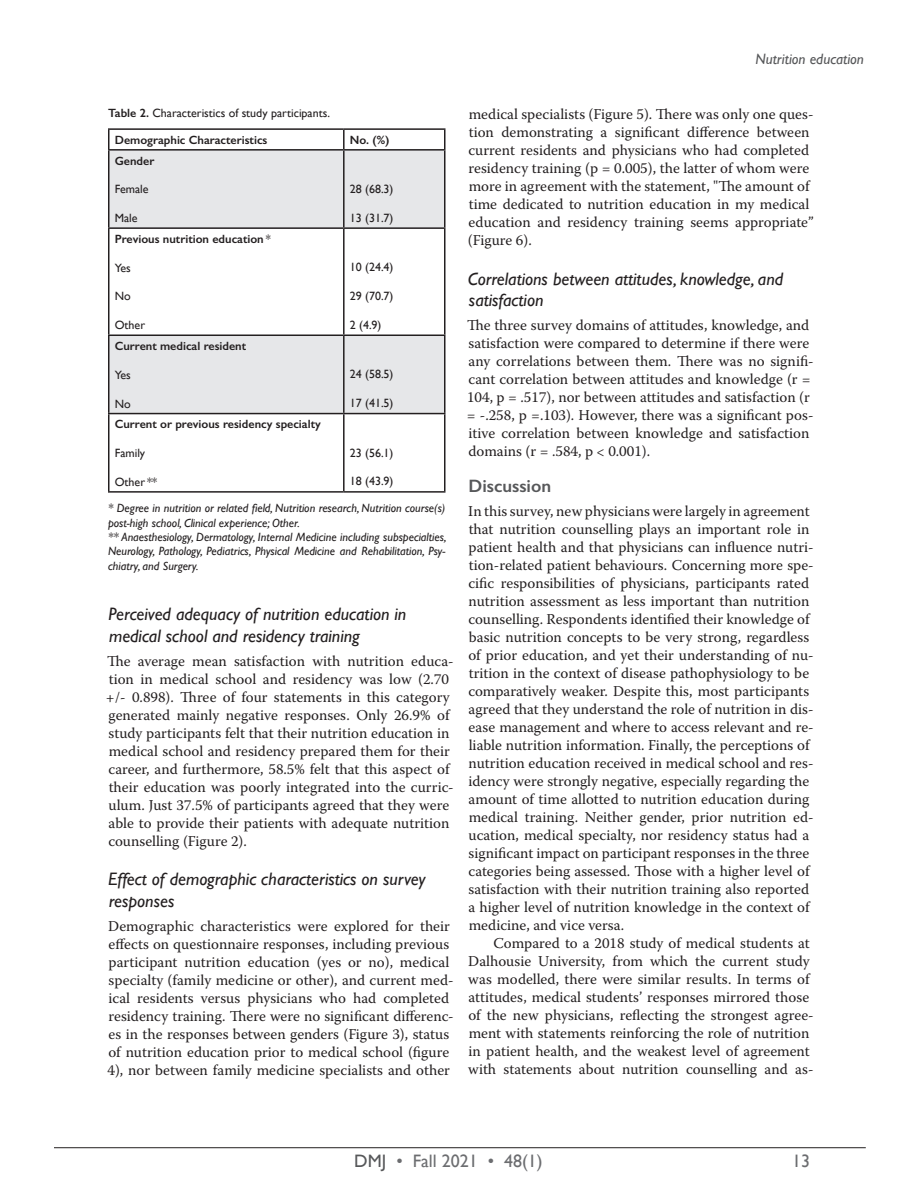
<style>
.page{position:relative;width:918px;height:1188px;background:#fff}
.page>*{position:absolute;margin:0;border:0;box-sizing:border-box;transform-origin:0 0}
.Subsection_Titles{font:italic 18px/21.6px "Gill Sans";color:#231f20}
.t1{font:18px "Gill Sans";color:#6c6d70}
.Section_Titles{font:600 18px "Gill Sans";color:#57585a}
.No_Dropcap___No_Inde{font:15px/18px "Warnock Pro";color:#231f20}
.With_Indent{font:15px/18px "Warnock Pro";color:#231f20}
.t2{font:italic 15px "Gill Sans";color:#57585a}
.Figure_Text{font:italic 12px/14.4px "Gill Sans";color:#231f20}
.Regular_Table_Text{font:600 12px "Gill Sans";color:#231f20}
.Regular_Table_Text-2{font:12px "Gill Sans";color:#231f20}
.Figure_Text-2{font:12px "Gill Sans";color:#231f20}
.s1{font-weight:600}
.s2{font-weight:400}
.s3{color:#57585a}
</style>
<div class="page">
<hr style="left:54px;top:1147px;width:812px;height:1px;background:#231f20">
<svg style="left:110px;top:151px;width:334px;height:262px;fill:#e6e7e9"></svg>
<hr style="left:108px;top:128px;width:236px;height:2px;background:#231f20">
<svg style="left:108px;top:130px;width:2px;height:19px"></svg>
<hr style="left:344px;top:128px;width:102px;height:2px;background:#231f20">
<svg style="left:343px;top:130px;width:2px;height:19px"></svg>
<svg style="left:444px;top:130px;width:2px;height:19px"></svg>
<hr style="left:108px;top:149px;width:236px;height:2px;background:#231f20">
<hr style="left:108px;top:151px;width:2px;height:76px;background:#231f20">
<hr style="left:344px;top:149px;width:102px;height:2px;background:#231f20">
<hr style="left:343px;top:151px;width:2px;height:76px;background:#231f20">
<hr style="left:444px;top:151px;width:2px;height:76px;background:#231f20">
<hr style="left:108px;top:227px;width:236px;height:2px;background:#231f20">
<hr style="left:108px;top:229px;width:2px;height:106px;background:#231f20">
<hr style="left:344px;top:227px;width:102px;height:2px;background:#231f20">
<hr style="left:343px;top:229px;width:2px;height:106px;background:#231f20">
<hr style="left:444px;top:229px;width:2px;height:106px;background:#231f20">
<hr style="left:108px;top:335px;width:236px;height:1px;background:#231f20">
<hr style="left:108px;top:336px;width:2px;height:77px;background:#231f20">
<hr style="left:344px;top:335px;width:102px;height:1px;background:#231f20">
<hr style="left:343px;top:336px;width:2px;height:77px;background:#231f20">
<hr style="left:444px;top:336px;width:2px;height:77px;background:#231f20">
<hr style="left:108px;top:413px;width:236px;height:1px;background:#231f20">
<hr style="left:108px;top:414px;width:2px;height:77px;background:#231f20">
<hr style="left:344px;top:413px;width:102px;height:1px;background:#231f20">
<hr style="left:343px;top:414px;width:2px;height:77px;background:#231f20">
<hr style="left:444px;top:414px;width:2px;height:77px;background:#231f20">
<hr style="left:108px;top:491px;width:236px;height:2px;background:#231f20">
<hr style="left:344px;top:491px;width:102px;height:2px;background:#231f20">
<p class="t2" style="left:755px;top:51px;width:110px">Nutrition education</p>
<p class="Figure_Text-2" style="left:108px;top:106px;width:224px"><span class="s1">Table 2.</span> Characteristics of study participants.</p>
<p class="Regular_Table_Text" style="left:115px;top:133px;width:154px">Demographic Characteristics</p>
<p class="Regular_Table_Text" style="left:350px;top:133px;width:41px">No. (%)</p>
<p class="Regular_Table_Text" style="left:115px;top:153px;width:41px">Gender</p>
<p class="Regular_Table_Text-2" style="left:115px;top:182px;width:35px">Female</p>
<p class="Regular_Table_Text-2" style="left:115px;top:211px;width:24px">Male</p>
<p class="Regular_Table_Text-2" style="left:350px;top:182px;width:45px">28 (68.3)</p>
<p class="Regular_Table_Text-2" style="left:350px;top:211px;width:45px">13 (31.7)</p>
<p class="Regular_Table_Text" style="left:115px;top:232px;width:158px">Previous nutrition education <span class="s2">*</span></p>
<p class="Regular_Table_Text-2" style="left:115px;top:261px;width:18px">Yes</p>
<p class="Regular_Table_Text-2" style="left:115px;top:289px;width:17px">No</p>
<p class="Regular_Table_Text-2" style="left:115px;top:318px;width:32px">Other</p>
<p class="Regular_Table_Text" style="left:115px;top:339px;width:133px">Current medical resident</p>
<p class="Regular_Table_Text-2" style="left:115px;top:368px;width:18px">Yes</p>
<p class="Regular_Table_Text-2" style="left:115px;top:396px;width:17px">No</p>
<p class="Regular_Table_Text-2" style="left:350px;top:260px;width:45px">10 (24.4)</p>
<p class="Regular_Table_Text-2" style="left:350px;top:289px;width:45px">29 (70.7)</p>
<p class="Regular_Table_Text-2" style="left:350px;top:318px;width:33px">2 (4.9)</p>
<p class="Regular_Table_Text-2" style="left:350px;top:367px;width:45px">24 (58.5)</p>
<p class="Regular_Table_Text-2" style="left:350px;top:396px;width:45px">17 (41.5)</p>
<p class="Regular_Table_Text" style="left:115px;top:417px;width:208px">Current or previous residency specialty</p>
<p class="Regular_Table_Text-2" style="left:115px;top:446px;width:32px">Family</p>
<p class="Regular_Table_Text-2" style="left:115px;top:475px;width:44px">Other **</p>
<p class="Regular_Table_Text-2" style="left:350px;top:446px;width:45px">23 (56.1)</p>
<p class="Regular_Table_Text-2" style="left:350px;top:474px;width:45px">18 (43.9)</p>
<p class="Figure_Text" style="left:108px;top:501px;width:339px">* Degree in nutrition or related field, Nutrition research, Nutrition course(s) post-high school, Clinical experience; Other.</p>
<p class="Figure_Text" style="left:108px;top:530px;width:340px;text-align:justify">** Anaesthesiology, Dermatology, Internal Medicine including subspecialties, Neurology, Pathology, Pediatrics, Physical Medicine and Rehabilitation, Psy&shy;chiatry, and Surgery.</p>
<p class="Subsection_Titles" style="left:109px;top:603px;width:299px">Perceived adequacy of nutrition education in medical school and residency training</p>
<p class="No_Dropcap___No_Inde" style="left:106px;top:651px;width:349px">The average mean satisfaction with nutrition educa&shy;tion in medical school and residency was low (2.70 +/- 0.898). Three of four statements in this category generated mainly negative responses. Only 26.9% of study participants felt that their nutrition education in medical school and residency prepared them for their career, and furthermore, 58.5% felt that this aspect of their education was poorly integrated into the curric&shy;ulum. Just 37.5% of participants agreed that they were able to provide their patients with adequate nutrition counselling (Figure 2).</p>
<p class="Subsection_Titles" style="left:108px;top:868px;width:319px">Effect of demographic characteristics on survey responses</p>
<p class="No_Dropcap___No_Inde" style="left:108px;top:917px;width:348px">Demographic characteristics were explored for their effects on questionnaire responses, including previous participant nutrition education (yes or no), medical specialty (family medicine or other), and current med&shy;ical residents versus physicians who had completed residency training. There were no significant differenc&shy;es in the responses between genders (Figure 3), status of nutrition education prior to medical school (figure 4), nor between family medicine specialists and other</p>
<p class="No_Dropcap___No_Inde" style="left:468px;top:105px;width:347px">medical specialists (Figure 5). There was only one ques&shy;tion demonstrating a significant difference between current residents and physicians who had completed residency training (p = 0.005), the latter of whom were more in agreement with the statement, "The amount of time dedicated to nutrition education in my medical education and residency training seems appropriate” (Figure 6).</p>
<p class="Subsection_Titles" style="left:468px;top:268px;width:317px">Correlations between attitudes, knowledge, and satisfaction</p>
<p class="No_Dropcap___No_Inde" style="left:467px;top:316px;width:348px">The three survey domains of attitudes, knowledge, and satisfaction were compared to determine if there were any correlations between them. There was no signifi&shy;cant correlation between attitudes and knowledge (r = 104, p = .517), nor between attitudes and satisfaction (r = -.258, p =.103). However, there was a significant pos&shy;itive correlation between knowledge and satisfaction domains (r = .584, p &lt; 0.001).</p>
<p class="Section_Titles" style="left:468px;top:475px;width:84px">Discussion</p>
<p class="No_Dropcap___No_Inde" style="left:468px;top:502px;width:347px">In this survey, new physicians were largely in agreement that nutrition counselling plays an important role in patient health and that physicians can influence nutri&shy;tion-related patient behaviours. Concerning more spe&shy;cific responsibilities of physicians, participants rated nutrition assessment as less important than nutrition counselling. Respondents identified their knowledge of basic nutrition concepts to be very strong, regardless of prior education, and yet their understanding of nu&shy;trition in the context of disease pathophysiology to be comparatively weaker. Despite this, most participants agreed that they understand the role of nutrition in dis&shy;ease management and where to access relevant and re&shy;liable nutrition information. Finally, the perceptions of nutrition education received in medical school and res&shy;idency were strongly negative, especially regarding the amount of time allotted to nutrition education during medical training. Neither gender, prior nutrition ed&shy;ucation, medical specialty, nor residency status had a significant impact on participant responses in the three categories being assessed. Those with a higher level of satisfaction with their nutrition training also reported a higher level of nutrition knowledge in the context of medicine, and vice versa.</p>
<p class="With_Indent" style="left:468px;top:934px;width:347px;text-indent:25px">Compared to a 2018 study of medical students at Dalhousie University, from which the current study was modelled, there were similar results. In terms of attitudes, medical students’ responses mirrored those of the new physicians, reflecting the strongest agree&shy;ment with statements reinforcing the role of nutrition in patient health, and the weakest level of agreement with statements about nutrition counselling and as-</p>
<p class="t1" style="left:354px;top:1151px;width:190px"><span class="s3">DMJ</span> • Fall 2021 • 48(1)</p>
<p class="t1" style="left:792px;top:1151px;width:19px">13</p>
</div>
